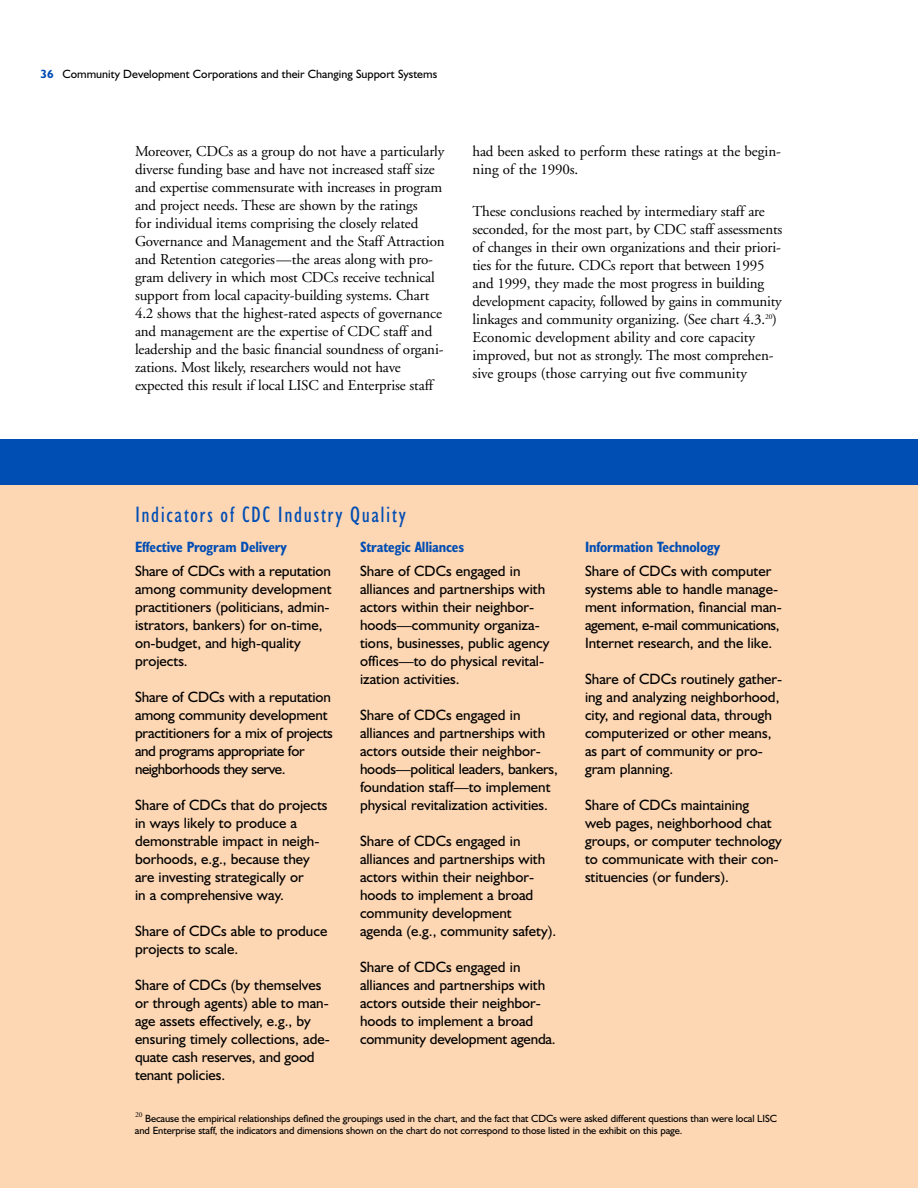
<style>
.page{position:relative;width:918px;height:1188px;background:#fff}
.page>*{position:absolute;margin:0;border:0;box-sizing:border-box;transform-origin:0 0}
.t1{font:condensed 22.5px "Humanist 521 BT";letter-spacing:.065em;color:#004db4}
.t2{font:15px/18px "Humanist 521 BT";color:#000}
.t3{font:15px/18px "Adobe Garamond";letter-spacing:-.01em;color:#000}
.t4{font:700 condensed 15px "Humanist 521 BT";letter-spacing:-.01em;color:#004db4}
.t5{font:12px "Humanist 521 BT";color:#000}
.t6{font:10.5px/12px "Humanist 521 BT";letter-spacing:-.01em;color:#000}
.t7{font:7.5px "Adobe Garamond";color:#000}
.s1{font-weight:700;color:#004db4}
</style>
<div class="page">
<div style="left:0;top:439px;width:918px;height:749px;background:#fdd6b3"></div>
<p class="t5" style="left:41px;top:69px;width:398px"><span class="s1">36</span> Community Development Corporations and their Changing Support Systems</p>
<p class="t3" style="left:135px;top:144px;width:311px">Moreover, CDCs as a group do not have a particularly diverse funding base and have not increased staff size and expertise commensurate with increases in program and project needs. These are shown by the ratings<br>for individual items comprising the closely related Governance and Management and the Staff Attraction and Retention categories—the areas along with pro&shy;gram delivery in which most CDCs receive technical support from local capacity-building systems. Chart 4.2 shows that the highest-rated aspects of governance and management are the expertise of CDC staff and leadership and the basic financial soundness of organi&shy;zations. Most likely, researchers would not have expected this result if local LISC and Enterprise staff</p>
<p class="t3" style="left:472px;top:144px;width:310px">had been asked to perform these ratings at the begin&shy;ning of the 1990s.</p>
<p class="t3" style="left:472px;top:204px;width:311px">These conclusions reached by intermediary staff are seconded, for the most part, by CDC staff assessments of changes in their own organizations and their priori&shy;ties for the future. CDCs report that between 1995 and 1999, they made the most progress in building development capacity, followed by gains in community linkages and community organizing. (See chart 4.3.<sup>20</sup>)<br>Economic development ability and core capacity improved, but not as strongly. The most comprehen&shy;sive groups (those carrying out five community</p>
<h1 class="t1" style="left:135px;top:506px;width:272px">Indicators of CDC Industry Quality</h1>
<p class="t4" style="left:135px;top:541px;width:153px">Effective Program Delivery</p>
<p class="t2" style="left:135px;top:563px;width:198px">Share of CDCs with a reputation among community development practitioners (politicians, admin&shy;istrators, bankers) for on-time, on-budget, and high-quality projects.</p>
<p class="t2" style="left:135px;top:689px;width:199px">Share of CDCs with a reputation among community development practitioners for a mix of projects and programs appropriate for neighborhoods they serve.</p>
<p class="t2" style="left:135px;top:797px;width:194px">Share of CDCs that do projects in ways likely to produce a demonstrable impact in neigh&shy;borhoods, e.g., because they are investing strategically or<br>in a comprehensive way.</p>
<p class="t2" style="left:135px;top:923px;width:194px">Share of CDCs able to produce projects to scale.</p>
<p class="t2" style="left:135px;top:977px;width:196px">Share of CDCs (by themselves or through agents) able to man&shy;age assets effectively, e.g., by ensuring timely collections, ade&shy;quate cash reserves, and good tenant policies.</p>
<p class="t4" style="left:360px;top:541px;width:106px">Strategic Alliances</p>
<p class="t2" style="left:360px;top:563px;width:191px">Share of CDCs engaged in alliances and partnerships with actors within their neighbor&shy;hoods—community organiza&shy;tions, businesses, public agency offices—to do physical revital&shy;ization activities.</p>
<p class="t2" style="left:360px;top:707px;width:199px">Share of CDCs engaged in alliances and partnerships with actors outside their neighbor&shy;hoods—political leaders, bankers, foundation staff—to implement physical revitalization activities.</p>
<p class="t2" style="left:360px;top:833px;width:198px">Share of CDCs engaged in alliances and partnerships with actors within their neighbor&shy;hoods to implement a broad community development agenda (e.g., community safety).</p>
<p class="t2" style="left:360px;top:959px;width:197px">Share of CDCs engaged in alliances and partnerships with actors outside their neighbor&shy;hoods to implement a broad community development agenda.</p>
<p class="t4" style="left:585px;top:541px;width:137px">Information Technology</p>
<p class="t2" style="left:585px;top:563px;width:198px">Share of CDCs with computer systems able to handle manage&shy;ment information, financial man&shy;agement, e-mail communications,<br>Internet research, and the like.</p>
<p class="t2" style="left:585px;top:671px;width:199px">Share of CDCs routinely gather&shy;ing and analyzing neighborhood, city, and regional data, through computerized or other means, as part of community or pro&shy;gram planning.</p>
<p class="t2" style="left:585px;top:797px;width:198px">Share of CDCs maintaining<br>web pages, neighborhood chat groups, or computer technology to communicate with their con&shy;stituencies (or funders).</p>
<p class="t7" style="left:135px;top:1112px;width:9px">20</p>
<p class="t6" style="left:135px;top:1113px;width:644px;text-indent:10px">Because the empirical relationships defined the groupings used in the chart, and the fact that CDCs were asked different questions than were local LISC and Enterprise staff, the indicators and dimensions shown on the chart do not correspond to those listed in the exhibit on this page.</p>
</div>
